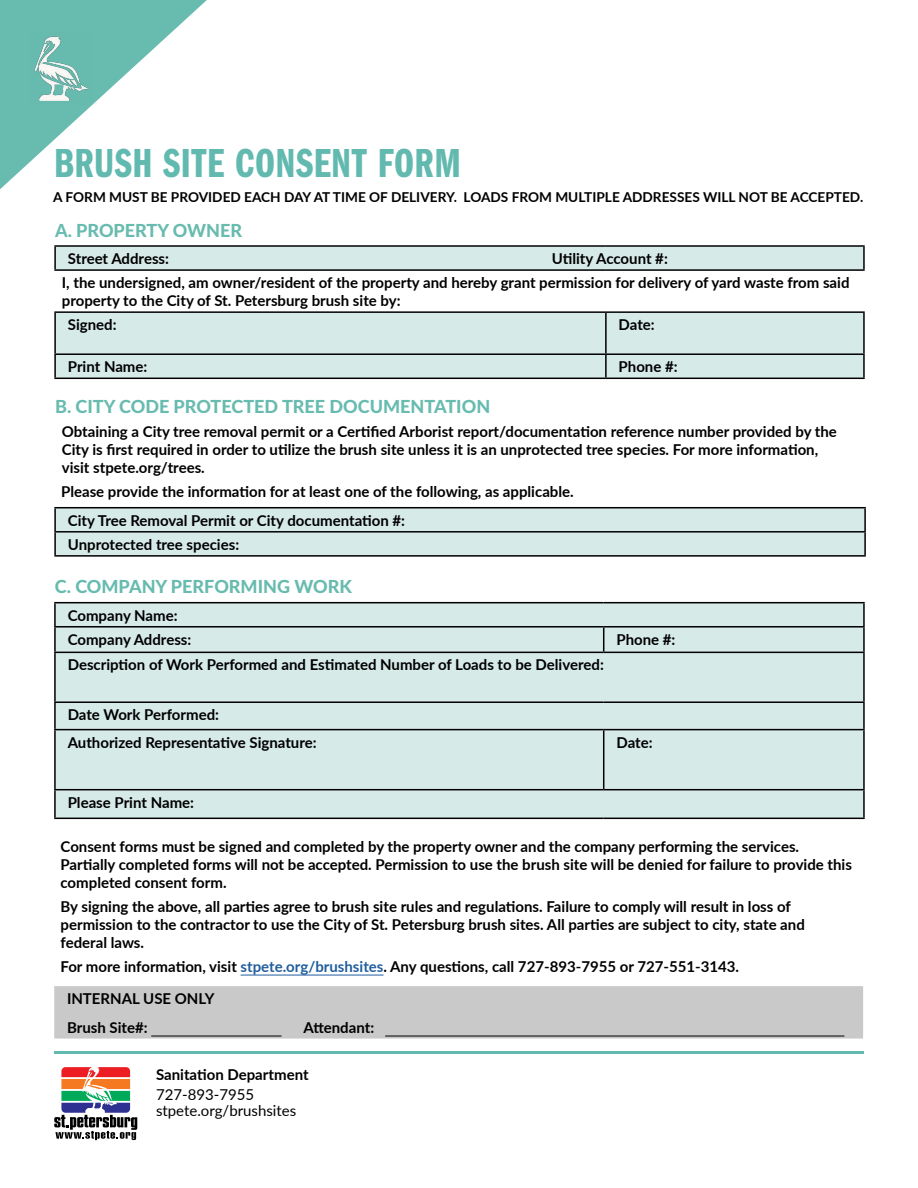
<style>
.page{position:relative;width:918px;height:1188px;background:#fff}
.page>*{position:absolute;margin:0;border:0;box-sizing:border-box;transform-origin:0 0}
.t1{font:42px "Franklin Gothic URW Com Dem";letter-spacing:.01em;color:#62b9af}
.t2{font:800 18px "Lato";color:#68bbaf}
.t3{font:700 15px/18px "Lato";color:#000}
.t4{font:15px "Lato";color:#000}
.t5{font:700 13.65px "Lato";color:#000}
.s1{color:#215e9e}
</style>
<div class="page">
<hr style="left:54px;top:1051px;width:810px;height:3px;background:#62b9af">
<svg style="left:54px;top:1067px;width:83px;height:73px"></svg>
<svg style="left:0;top:0;width:207px;height:189px"></svg>
<img style="left:30px;top:32px;width:62px;height:72px">
<div style="left:55px;top:246px;width:809px;height:24px;background:#d6eae8"></div>
<div style="left:56px;top:313px;width:807px;height:65px;background:#d6eae8"></div>
<hr style="left:54px;top:245px;width:552px;height:2px;background:#000">
<hr style="left:54px;top:247px;width:2px;height:22px;background:#000">
<hr style="left:606px;top:245px;width:259px;height:2px;background:#000">
<hr style="left:863px;top:247px;width:2px;height:22px;background:#000">
<hr style="left:54px;top:269px;width:552px;height:2px;background:#000">
<hr style="left:606px;top:269px;width:259px;height:2px;background:#000">
<hr style="left:54px;top:311px;width:552px;height:2px;background:#000">
<hr style="left:54px;top:313px;width:2px;height:40px;background:#000">
<hr style="left:606px;top:311px;width:259px;height:2px;background:#000">
<hr style="left:605px;top:313px;width:2px;height:40px;background:#000">
<hr style="left:863px;top:313px;width:2px;height:40px;background:#000">
<hr style="left:54px;top:353px;width:552px;height:2px;background:#000">
<hr style="left:54px;top:355px;width:2px;height:23px;background:#000">
<hr style="left:606px;top:353px;width:259px;height:2px;background:#000">
<hr style="left:605px;top:355px;width:2px;height:23px;background:#000">
<hr style="left:863px;top:355px;width:2px;height:23px;background:#000">
<hr style="left:54px;top:378px;width:552px;height:1px;background:#000">
<hr style="left:606px;top:378px;width:259px;height:1px;background:#000">
<div style="left:56px;top:508px;width:808px;height:47px;background:#d6eae8"></div>
<hr style="left:54px;top:507px;width:812px;height:1px;background:#000">
<hr style="left:54px;top:508px;width:2px;height:23px;background:#000">
<hr style="left:864px;top:508px;width:2px;height:23px;background:#000">
<hr style="left:54px;top:531px;width:812px;height:2px;background:#000">
<hr style="left:54px;top:533px;width:2px;height:22px;background:#000">
<hr style="left:864px;top:533px;width:2px;height:22px;background:#000">
<hr style="left:54px;top:555px;width:812px;height:2px;background:#000">
<div style="left:56px;top:603px;width:807px;height:215px;background:#d6eae8"></div>
<hr style="left:54px;top:602px;width:550px;height:1px;background:#000">
<hr style="left:54px;top:603px;width:2px;height:23px;background:#000">
<hr style="left:604px;top:602px;width:261px;height:1px;background:#000">
<hr style="left:863px;top:603px;width:2px;height:23px;background:#000">
<hr style="left:54px;top:626px;width:550px;height:2px;background:#000">
<hr style="left:54px;top:628px;width:2px;height:24px;background:#000">
<hr style="left:604px;top:626px;width:261px;height:2px;background:#000">
<svg style="left:603px;top:628px;width:1px;height:24px"></svg>
<hr style="left:863px;top:628px;width:2px;height:24px;background:#000">
<hr style="left:54px;top:652px;width:550px;height:1px;background:#000">
<hr style="left:54px;top:653px;width:2px;height:48px;background:#000">
<hr style="left:604px;top:652px;width:261px;height:1px;background:#000">
<hr style="left:863px;top:653px;width:2px;height:48px;background:#000">
<hr style="left:54px;top:701px;width:550px;height:2px;background:#000">
<hr style="left:54px;top:703px;width:2px;height:26px;background:#000">
<hr style="left:604px;top:701px;width:261px;height:2px;background:#000">
<hr style="left:863px;top:703px;width:2px;height:26px;background:#000">
<hr style="left:54px;top:729px;width:550px;height:1px;background:#000">
<hr style="left:54px;top:730px;width:2px;height:59px;background:#000">
<hr style="left:604px;top:729px;width:261px;height:1px;background:#000">
<hr style="left:603px;top:730px;width:1px;height:59px;background:#000">
<hr style="left:863px;top:730px;width:2px;height:59px;background:#000">
<hr style="left:54px;top:789px;width:550px;height:1px;background:#000">
<hr style="left:54px;top:790px;width:2px;height:28px;background:#000">
<hr style="left:604px;top:789px;width:261px;height:1px;background:#000">
<hr style="left:863px;top:790px;width:2px;height:28px;background:#000">
<hr style="left:54px;top:818px;width:550px;height:1px;background:#000">
<hr style="left:604px;top:818px;width:261px;height:1px;background:#000">
<hr style="left:241px;top:975px;width:143px;height:1px;background:#215e9e">
<div style="left:54px;top:986px;width:809px;height:53px;background:#c9c9c9"></div>
<hr style="left:151px;top:1036px;width:131px;height:1px;background:#000">
<hr style="left:385px;top:1036px;width:459px;height:1px;background:#000">
<p class="t1" style="left:54px;top:139px;width:408px">BRUSH SITE CONSENT FORM</p>
<p class="t5" style="left:53px;top:187px;width:812px">A FORM MUST BE PROVIDED EACH DAY AT TIME OF DELIVERY. LOADS FROM MULTIPLE ADDRESSES WILL NOT BE ACCEPTED.</p>
<p class="t2" style="left:55px;top:217px;width:189px">A. PROPERTY OWNER</p>
<p class="t3" style="left:68px;top:249px;width:103px">Street Address:</p>
<p class="t3" style="left:552px;top:249px;width:118px">Utility Account #:</p>
<p class="t3" style="left:62px;top:273px;width:789px">I, the undersigned, am owner/resident of the property and hereby grant permission for delivery of yard waste from said property to the City of St. Petersburg brush site by:</p>
<p class="t3" style="left:68px;top:315px;width:50px">Signed:</p>
<p class="t3" style="left:619px;top:315px;width:38px">Date:</p>
<p class="t3" style="left:68px;top:357px;width:81px">Print Name:</p>
<p class="t3" style="left:619px;top:357px;width:61px">Phone #:</p>
<p class="t2" style="left:55px;top:393px;width:437px">B. CITY CODE PROTECTED TREE DOCUMENTATION</p>
<p class="t3" style="left:62px;top:422px;width:777px">Obtaining a City tree removal permit or a Certified Arborist report/documentation reference number provided by the<br>City is first required in order to utilize the brush site unless it is an unprotected tree species. For more information, visit stpete.org/trees.</p>
<p class="t3" style="left:61px;top:482px;width:514px">Please provide the information for at least one of the following, as applicable.</p>
<p class="t3" style="left:68px;top:511px;width:339px">City Tree Removal Permit or City documentation #:</p>
<p class="t3" style="left:68px;top:535px;width:173px">Unprotected tree species:</p>
<p class="t2" style="left:55px;top:573px;width:299px">C. COMPANY PERFORMING WORK</p>
<p class="t3" style="left:68px;top:606px;width:111px">Company Name:</p>
<p class="t3" style="left:68px;top:630px;width:125px">Company Address:</p>
<p class="t3" style="left:616px;top:630px;width:61px">Phone #:</p>
<p class="t3" style="left:68px;top:655px;width:538px">Description of Work Performed and Estimated Number of Loads to be Delivered:</p>
<p class="t3" style="left:68px;top:705px;width:153px">Date Work Performed:</p>
<p class="t3" style="left:68px;top:733px;width:250px">Authorized Representative Signature:</p>
<p class="t3" style="left:616px;top:733px;width:38px">Date:</p>
<p class="t3" style="left:68px;top:793px;width:128px">Please Print Name:</p>
<p class="t3" style="left:61px;top:836px;width:793px">Consent forms must be signed and completed by the property owner and the company performing the services.<br>Partially completed forms will not be accepted. Permission to use the brush site will be denied for failure to provide this completed consent form.</p>
<p class="t3" style="left:61px;top:896px;width:746px">By signing the above, all parties agree to brush site rules and regulations. Failure to comply will result in loss of permission to the contractor to use the City of St. Petersburg brush sites. All parties are subject to city, state and federal laws.</p>
<p class="t3" style="left:61px;top:956px;width:680px">For more information, visit <span class="s1">stpete.org/brushsites</span>. Any questions, call 727-893-7955 or 727-551-3143.</p>
<p class="t3" style="left:67px;top:989px;width:149px">INTERNAL USE ONLY</p>
<p class="t3" style="left:67px;top:1017px;width:82px">Brush Site#:</p>
<p class="t3" style="left:303px;top:1017px;width:72px">Attendant:</p>
<p class="t3" style="left:156px;top:1065px;width:154px">Sanitation Department</p>
<p class="t4" style="left:156px;top:1083px;width:100px">727-893-7955</p>
<p class="t4" style="left:156px;top:1100px;width:142px">stpete.org/brushsites</p>
</div>
